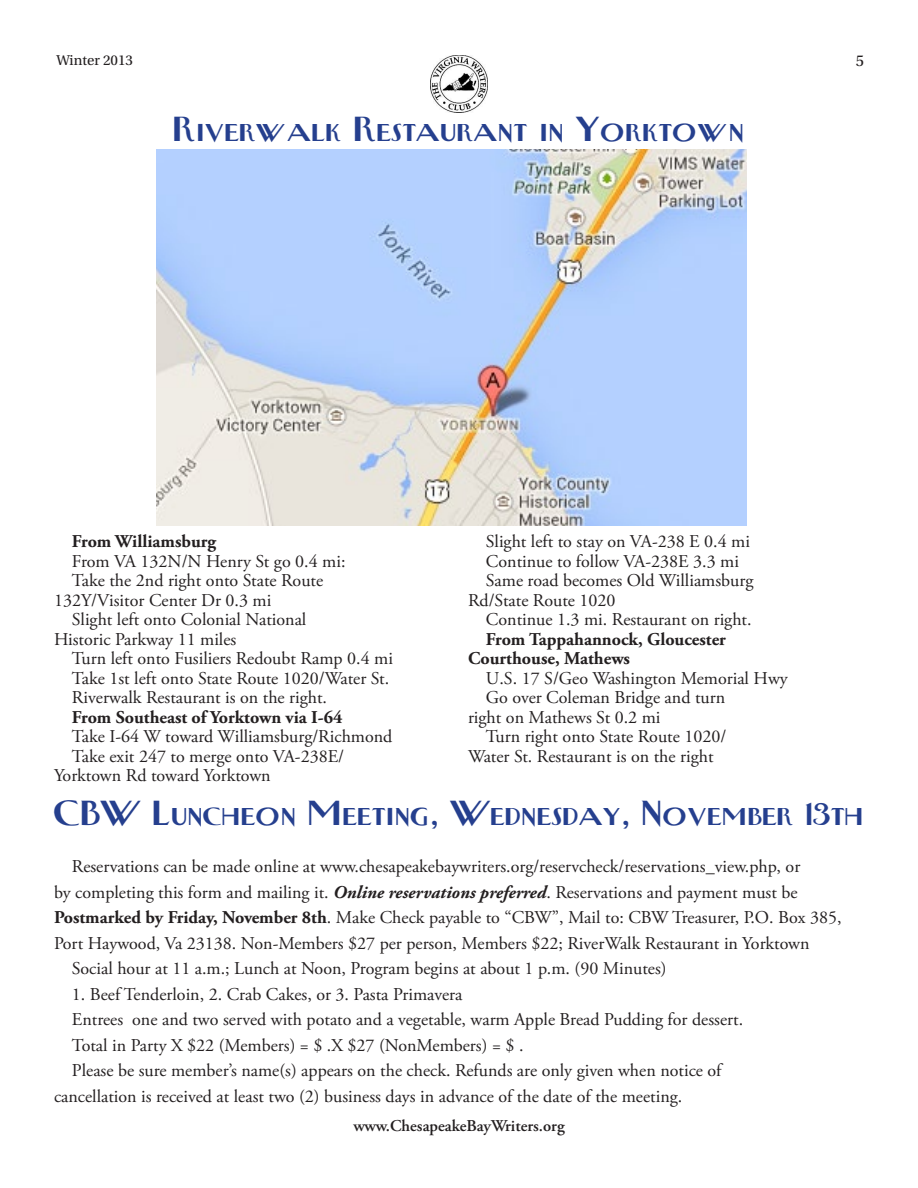
<style>
.page{position:relative;width:918px;height:1188px;background:#fff}
.page>*{position:absolute;margin:0;border:0;box-sizing:border-box;transform-origin:0 0}
.CBW_Headline{font:700 27px "Newyorkertype";color:#253f8e}
.CBW_Newsletter_Parag{font:18px/19.5px "Adobe Garamond Pro";color:#231f20}
.CBW_Newsletter_Parag-2{font:700 18px/19.5px "Adobe Garamond Pro";color:#231f20}
.t1{font:600 16.5px "Adobe Garamond Pro";color:#231f20}
.t2{font:16.5px "Utopia Std";color:#231f20}
.t3{font:15px "Utopia Std";color:#231f20}
.s1{font-weight:700;font-style:italic}
.s2{font-weight:700}
</style>
<div class="page">
<img style="left:431px;top:55px;width:56px;height:57px">
<img style="left:156px;top:149px;width:591px;height:377px">
<p class="t3" style="left:56px;top:53px;width:78px">Winter 2013</p>
<p class="t2" style="left:856px;top:52px;width:10px">5</p>
<p class="CBW_Headline" style="left:173px;top:115px;width:573px">Riverwalk Restaurant in Yorktown</p>
<p class="CBW_Newsletter_Parag-2" style="left:72px;top:532px;width:146px">From Williamsburg</p>
<p class="CBW_Newsletter_Parag" style="left:72px;top:552px;width:275px">From VA 132N/N Henry St go 0.4 mi:</p>
<p class="CBW_Newsletter_Parag" style="left:54px;top:571px;width:271px;text-indent:18px">Take the 2nd right onto State Route<br>132Y/Visitor Center Dr 0.3 mi</p>
<p class="CBW_Newsletter_Parag" style="left:54px;top:610px;width:254px;text-indent:18px">Slight left onto Colonial National<br>Historic Parkway 11 miles</p>
<p class="CBW_Newsletter_Parag" style="left:72px;top:649px;width:323px">Turn left onto Fusiliers Redoubt Ramp 0.4 mi</p>
<p class="CBW_Newsletter_Parag" style="left:72px;top:669px;width:319px">Take 1st left onto State Route 1020/Water St.</p>
<p class="CBW_Newsletter_Parag" style="left:72px;top:688px;width:257px">Riverwalk Restaurant is on the right.</p>
<p class="CBW_Newsletter_Parag-2" style="left:72px;top:707px;width:272px">From Southeast of Yorktown via I-64</p>
<p class="CBW_Newsletter_Parag" style="left:72px;top:727px;width:322px">Take I-64 W toward Williamsburg/Richmond</p>
<p class="CBW_Newsletter_Parag" style="left:54px;top:747px;width:292px;text-indent:18px">Take exit 247 to merge onto VA-238E/<br>Yorktown Rd toward Yorktown</p>
<p class="CBW_Newsletter_Parag" style="left:486px;top:532px;width:266px">Slight left to stay on VA-238 E 0.4 mi</p>
<p class="CBW_Newsletter_Parag" style="left:486px;top:552px;width:255px">Continue to follow VA-238E 3.3 mi</p>
<p class="CBW_Newsletter_Parag" style="left:468px;top:571px;width:287px;text-indent:18px">Same road becomes Old Williamsburg<br>Rd/State Route 1020</p>
<p class="CBW_Newsletter_Parag" style="left:486px;top:610px;width:267px">Continue 1.3 mi. Restaurant on right.</p>
<p class="CBW_Newsletter_Parag-2" style="left:468px;top:629px;width:259px;text-indent:18px">From Tappahannock, Gloucester<br>Courthouse, Mathews</p>
<p class="CBW_Newsletter_Parag" style="left:486px;top:669px;width:303px">U.S. 17 S/Geo Washington Memorial Hwy</p>
<p class="CBW_Newsletter_Parag" style="left:468px;top:688px;width:259px;text-indent:18px">Go over Coleman Bridge and turn right on Mathews St 0.2 mi</p>
<p class="CBW_Newsletter_Parag" style="left:468px;top:727px;width:260px;text-indent:18px">Turn right onto State Route 1020/<br>Water St. Restaurant is on the right</p>
<p class="CBW_Headline" style="left:54px;top:799px;width:812px">CBW Luncheon Meeting, Wednesday, November 13th</p>
<p class="CBW_Newsletter_Parag" style="left:54px;top:854px;width:789px;line-height:25.5px;text-indent:18px">Reservations can be made online at www.chesapeakebaywriters.org/reservcheck/reservations_view.php, or<br>by completing this form and mailing it. <span class="s1">Online reservations preferred</span>. Reservations and payment must be <span class="s2">Postmarked by Friday, November 8th</span>. Make Check payable to “CBW”, Mail to: CBW Treasurer, P.O. Box 385, Port Haywood, Va 23138. Non-Members $27 per person, Members $22; RiverWalk Restaurant in Yorktown</p>
<p class="CBW_Newsletter_Parag" style="left:72px;top:959px;width:596px">Social hour at 11 a.m.; Lunch at Noon, Program begins at about 1 p.m. (90 Minutes)</p>
<p class="CBW_Newsletter_Parag" style="left:72px;top:985px;width:392px">1. Beef Tenderloin, 2. Crab Cakes, or 3. Pasta Primavera</p>
<p class="CBW_Newsletter_Parag" style="left:72px;top:1010px;width:673px">Entrees one and two served with potato and a vegetable, warm Apple Bread Pudding for dessert.</p>
<p class="CBW_Newsletter_Parag" style="left:72px;top:1036px;width:453px">Total in Party X $22 (Members) = $ .X $27 (NonMembers) = $ .</p>
<p class="CBW_Newsletter_Parag" style="left:54px;top:1058px;width:669px;line-height:25.5px;text-indent:18px">Please be sure member’s name(s) appears on the check. Refunds are only given when notice of cancellation is received at least two (2) business days in advance of the date of the meeting.</p>
<p class="t1" style="left:353px;top:1116px;width:213px">www.ChesapeakeBayWriters.org</p>
</div>
